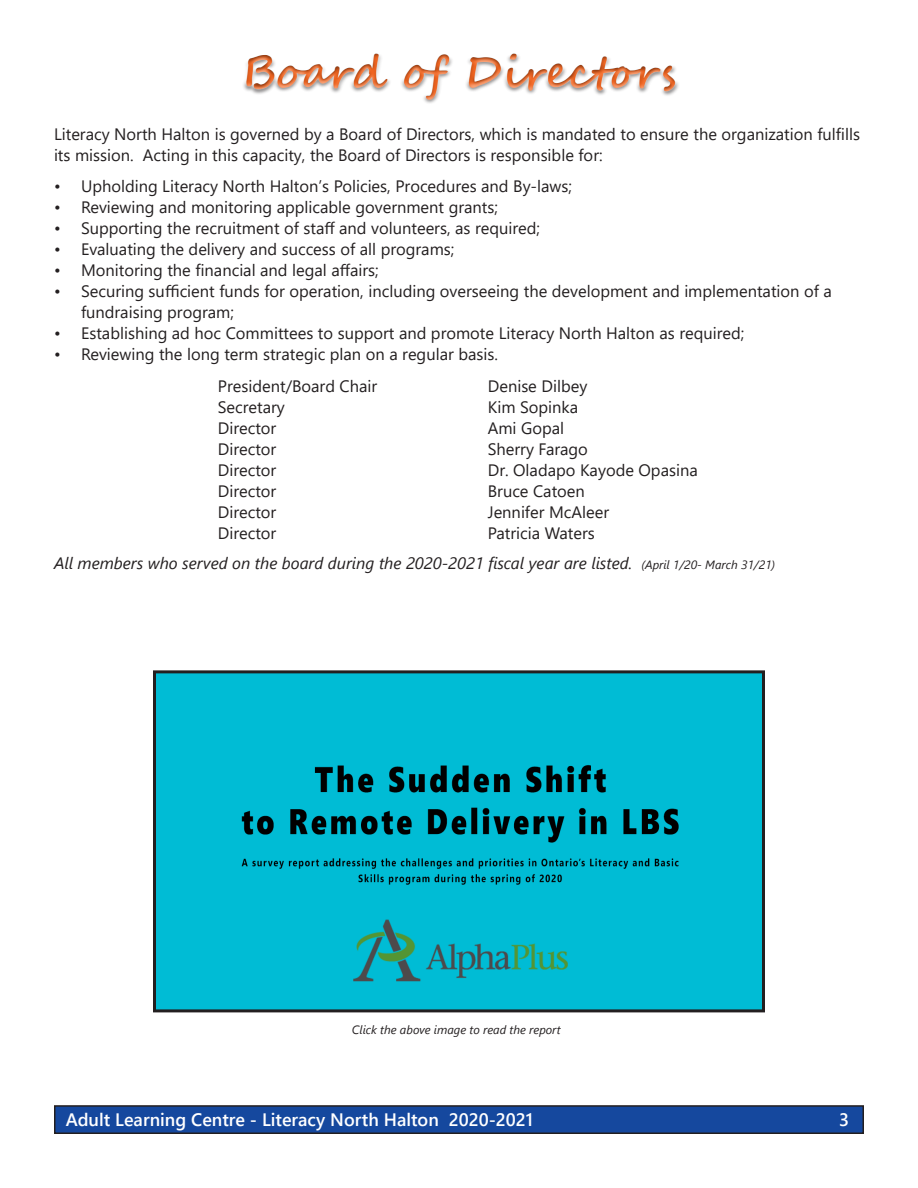
<style>
.page{position:relative;width:918px;height:1188px;background:#fff}
.page>*{position:absolute;margin:0;border:0;box-sizing:border-box;transform-origin:0 0}
.t1{font:700 45px "Segoe Script";color:#f36621}
.t2{font:600 18px "Segoe UI";color:#fff}
.t3{font:16.5px/21px "Segoe UI";color:#231f20}
.t4{font:italic 16.5px "Segoe UI";color:#231f20}
.t5{font:italic 12px "Segoe UI";color:#231f20}
.s1{font-size:12px}
</style>
<div class="page">
<div style="left:55px;top:1106px;width:808px;height:27px;background:#15489e"></div>
<div style="left:54px;top:1105px;width:810px;height:29px;border:2px solid #231f20"></div>
<div style="left:241px;top:47px;width:440px;height:52px;background:#231f20;opacity:.5"></div>
<img style="left:157px;top:674px;width:604px;height:334px">
<div style="left:153px;top:670px;width:612px;height:342px;border:3px solid #231f20"></div>
<h1 class="t1" style="left:242px;top:35px;width:436px">Board of Directors</h1>
<p class="t3" style="left:54px;top:122px;width:808px">Literacy North Halton is governed by a Board of Directors, which is mandated to ensure the organization fulfills its mission. Acting in this capacity, the Board of Directors is responsible for:</p>
<p class="t3" style="left:54px;top:174px;width:520px">• Upholding Literacy North Halton’s Policies, Procedures and By-laws;</p>
<p class="t3" style="left:54px;top:195px;width:446px">• Reviewing and monitoring applicable government grants;</p>
<p class="t3" style="left:54px;top:216px;width:488px">• Supporting the recruitment of staff and volunteers, as required;</p>
<p class="t3" style="left:54px;top:237px;width:402px">• Evaluating the delivery and success of all programs;</p>
<p class="t3" style="left:54px;top:258px;width:326px">• Monitoring the financial and legal affairs;</p>
<p class="t3" style="left:81px;top:279px;width:752px;text-indent:-27px">• Securing sufficient funds for operation, including overseeing the development and implementation of a fundraising program;</p>
<p class="t3" style="left:54px;top:321px;width:692px">• Establishing ad hoc Committees to support and promote Literacy North Halton as required;</p>
<p class="t3" style="left:54px;top:342px;width:446px">• Reviewing the long term strategic plan on a regular basis.</p>
<p class="t3" style="left:218px;top:374px;width:161px">President/Board Chair</p>
<p class="t3" style="left:488px;top:374px;width:101px">Denise Dilbey</p>
<p class="t3" style="left:218px;top:395px;width:69px">Secretary</p>
<p class="t3" style="left:488px;top:395px;width:92px">Kim Sopinka</p>
<p class="t3" style="left:218px;top:416px;width:60px">Director</p>
<p class="t3" style="left:488px;top:416px;width:78px">Ami Gopal</p>
<p class="t3" style="left:218px;top:437px;width:60px">Director</p>
<p class="t3" style="left:488px;top:437px;width:102px">Sherry Farago</p>
<p class="t3" style="left:218px;top:458px;width:60px">Director</p>
<p class="t3" style="left:488px;top:458px;width:212px">Dr. Oladapo Kayode Opasina</p>
<p class="t3" style="left:218px;top:479px;width:60px">Director</p>
<p class="t3" style="left:488px;top:479px;width:99px">Bruce Catoen</p>
<p class="t3" style="left:218px;top:500px;width:60px">Director</p>
<p class="t3" style="left:488px;top:500px;width:123px">Jennifer McAleer</p>
<p class="t3" style="left:218px;top:521px;width:60px">Director</p>
<p class="t3" style="left:488px;top:521px;width:109px">Patricia Waters</p>
<p class="t4" style="left:54px;top:547px;width:723px">All members who served on the board during the 2020-2021 fiscal year are listed. <span class="s1">(April 1/20- March 31/21)</span></p>
<p class="t5" style="left:352px;top:1018px;width:210px">Click the above image to read the report</p>
<p class="t2" style="left:66px;top:1103px;width:469px">Adult Learning Centre - Literacy North Halton 2020-2021</p>
<p class="t2" style="left:839px;top:1103px;width:11px">3</p>
</div>
